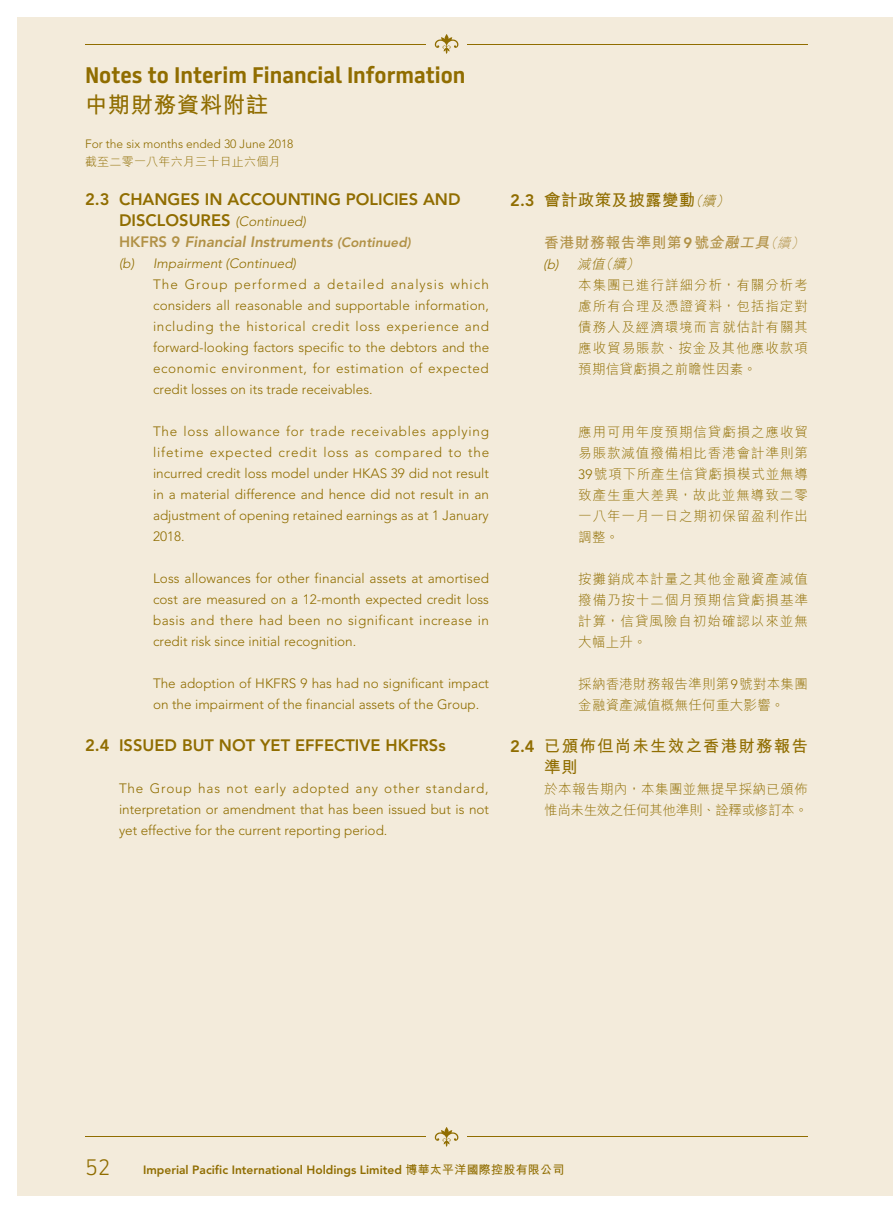
<style>
.page{position:relative;width:893px;height:1212px;background:#fff}
.page>*{position:absolute;margin:0;border:0;box-sizing:border-box;transform-origin:0 0}
.t1{font:700 22.5px "Battersea";color:#906d00}
.t2{font:700 22.5px "M Hei HK";letter-spacing:.02em;color:#906d00}
.t3{font:300 22.5px "Battersea";color:#906d00}
._01_H1_E{font:800 16.5px/21px "Avenir LT Std";color:#906d00}
._001_H1_C{font:700 16.5px/21px "M Hei HK";letter-spacing:.07em;color:#906d00}
._001_H1_C-2{font:700 16.5px "M Hei HK";letter-spacing:.02em;color:#906d00}
._02_H2_E{font:italic 800 15px "Avenir LT Std";color:#b19146}
._002_H2_C{font:700 15px "M Hei HK";letter-spacing:.02em;color:#b19146}
._00_txt_E{font:300 13.5px/21px "Avenir LT Std";color:#906d00;text-align:justify}
._000_txt_C{font:300 13.5px/21px "M Hei HK";letter-spacing:.065em;color:#906d00;text-align:justify}
._000_txt_C-2{font:300 13.5px/21px "M Hei HK";letter-spacing:.005em;color:#906d00}
._000_txt_C-3{font:300 13.5px/21px "M Hei HK";letter-spacing:.02em;color:#906d00}
._03_H3_E{font:italic 300 13.5px "Avenir LT Std";color:#906d00}
._000_txt_C-4{font:italic 300 13.5px "M Hei HK";color:#906d00}
.t4{font:800 12px "Avenir LT Std";color:#906d00}
.t5{font:300 12px "Avenir LT Std";color:#906d00}
.t6{font:300 12px "M Hei HK";letter-spacing:.02em;color:#906d00}
.s1{font-weight:300;font-style:italic;font-size:13.5px}
.s2{font-style:normal}
.s3{font-size:13.5px}
.s4{font-family:"Avenir LT Std";font-weight:800}
.s5{font-style:italic}
.s6{font-family:"Avenir LT Std"}
.s7{font-family:"M Hei HK";font-weight:700}
</style>
<div class="page">
<div style="left:17px;top:17px;width:876px;height:1178px;background:#f3ebdb"></div>
<hr style="left:85px;top:44px;width:340px;height:1px;background:#906d00">
<hr style="left:467px;top:44px;width:341px;height:1px;background:#906d00">
<svg style="left:435px;top:34px;width:23px;height:20px"></svg>
<hr style="left:85px;top:1136px;width:340px;height:1px;background:#906d00">
<hr style="left:467px;top:1136px;width:341px;height:1px;background:#906d00">
<svg style="left:435px;top:1127px;width:23px;height:20px"></svg>
<h1 class="t1" style="left:85px;top:61px;width:382px">Notes to Interim Financial Information</h1>
<h1 class="t2" style="left:85px;top:88px;width:185px">中期財務資料附註</h1>
<p class="t5" style="left:85px;top:137px;width:210px">For the six months ended 30 June 2018</p>
<p class="t6" style="left:85px;top:156px;width:197px">截至二零一八年六月三十日止六個月</p>
<p class="_01_H1_E" style="left:119px;top:189px;width:343px;text-indent:-34px">2.3 CHANGES IN ACCOUNTING POLICIES AND<br>DISCLOSURES <span class="s1">(Continued)</span></p>
<p class="_02_H2_E" style="left:119px;top:233px;width:293px"><span class="s2">HKFRS 9</span> Financial Instruments <span class="s3">(Continued)</span></p>
<p class="_03_H3_E" style="left:119px;top:255px;width:179px">(b) Impairment (Continued)</p>
<p class="_00_txt_E" style="left:153px;top:274px;width:338px">The Group performed a detailed analysis which considers all reasonable and supportable information, including the historical credit loss experience and forward-looking factors specific to the debtors and the economic environment, for estimation of expected credit losses on its trade receivables.</p>
<p class="_00_txt_E" style="left:153px;top:421px;width:338px">The loss allowance for trade receivables applying lifetime expected credit loss as compared to the incurred credit loss model under HKAS 39 did not result in a material difference and hence did not result in an adjustment of opening retained earnings as at 1 January 2018.</p>
<p class="_00_txt_E" style="left:153px;top:568px;width:337px">Loss allowances for other financial assets at amortised cost are measured on a 12-month expected credit loss basis and there had been no significant increase in credit risk since initial recognition.</p>
<p class="_00_txt_E" style="left:153px;top:673px;width:337px">The adoption of HKFRS 9 has had no significant impact on the impairment of the financial assets of the Group.</p>
<p class="_01_H1_E" style="left:85px;top:735px;width:362px">2.4 ISSUED BUT NOT YET EFFECTIVE HKFRSs</p>
<p class="_00_txt_E" style="left:119px;top:778px;width:371px">The Group has not early adopted any other standard, interpretation or amendment that has been issued but is not yet effective for the current reporting period.</p>
<p class="_001_H1_C-2" style="left:510px;top:188px;width:223px"><span class="s4">2.3</span> 會計政策及披露變動<span class="s1">（續）</span></p>
<p class="_002_H2_C" style="left:544px;top:232px;width:264px">香港財務報告準則第<span class="s4">9</span>號<span class="s5">金融工具</span><span class="s1">（續）</span></p>
<p class="_000_txt_C-4" style="left:543px;top:257px;width:100px"><span class="s6">(b)</span> 減值（續）</p>
<p class="_000_txt_C" style="left:578px;top:274px;width:231px">本集團已進行詳細分析，有關分析考慮所有合理及憑證資料，包括指定對債務人及經濟環境而言就估計有關其應收貿易賬款、按金及其他應收款項預期信貸虧損之前瞻性因素。</p>
<p class="_000_txt_C" style="left:578px;top:421px;width:231px">應用可用年度預期信貸虧損之應收貿易賬款減值撥備相比香港會計準則第<span class="s6">39</span>號項下所產生信貸虧損模式並無導致產生重大差異，故此並無導致二零一八年一月一日之期初保留盈利作出調整。</p>
<p class="_000_txt_C" style="left:578px;top:568px;width:231px">按攤銷成本計量之其他金融資產減值撥備乃按十二個月預期信貸虧損基準計算，信貸風險自初始確認以來並無大幅上升。</p>
<p class="_000_txt_C-3" style="left:578px;top:673px;width:231px">採納香港財務報告準則第<span class="s6">9</span>號對本集團金融資產減值概無任何重大影響。</p>
<p class="_001_H1_C" style="left:544px;top:734px;width:265px;text-indent:-34px"><span class="s4">2.4</span> 已頒佈但尚未生效之香港財務報告準則</p>
<p class="_000_txt_C-2" style="left:544px;top:778px;width:265px">於本報告期內，本集團並無提早採納已頒佈惟尚未生效之任何其他準則、詮釋或修訂本。</p>
<h1 class="t3" style="left:85px;top:1153px;width:27px">52</h1>
<p class="t4" style="left:143px;top:1162px;width:423px">Imperial Pacific International Holdings Limited <span class="s7">博華太平洋國際控股有限公司</span></p>
</div>
